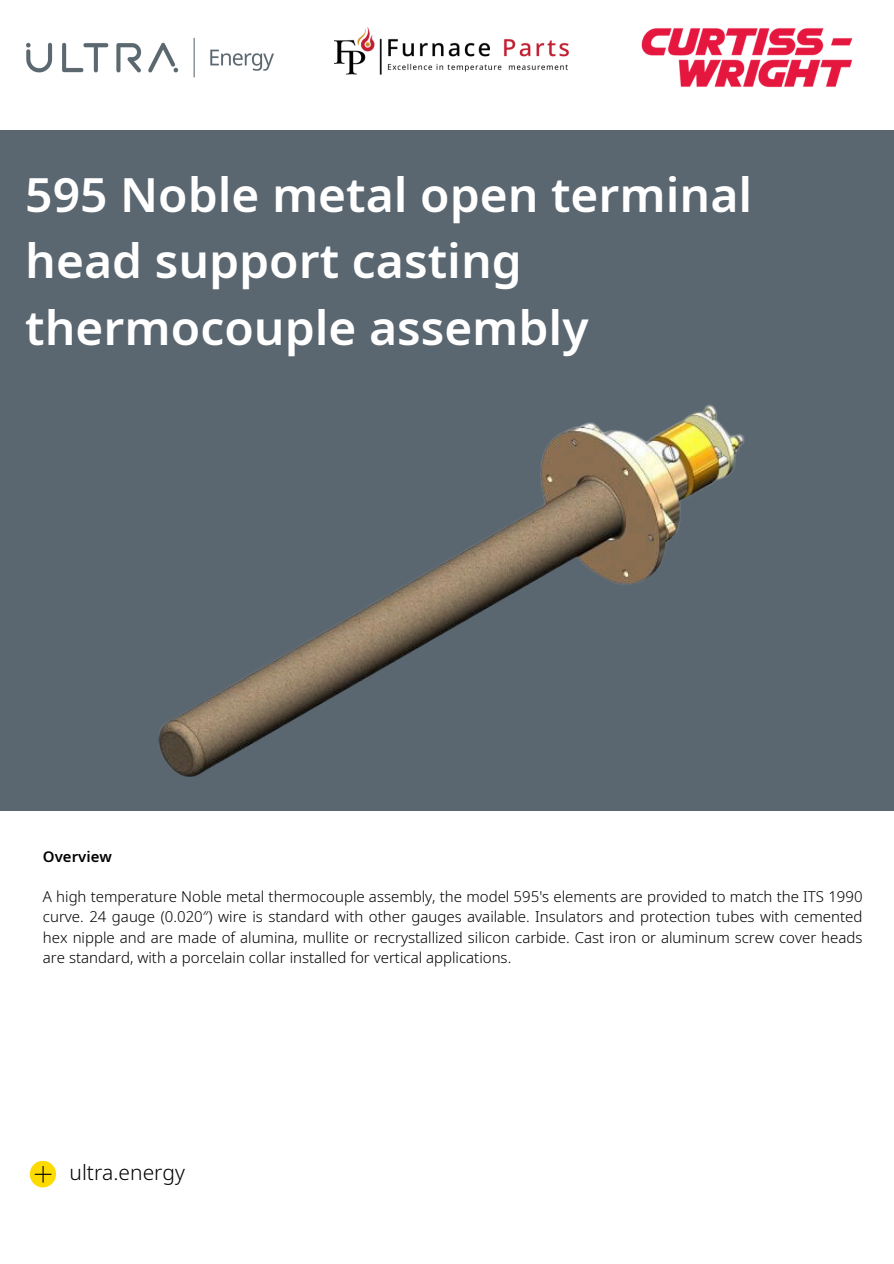
<style>
.page{position:relative;width:894px;height:1264px;background:#fff}
.page>*{position:absolute;margin:0;border:0;box-sizing:border-box;transform-origin:0 0}
.t1{font:600 48px/66.3px "Noto Sans";color:#fff}
.t2{font:300 21px "Noto Sans";color:#000}
.t3{font:300 15px/20.2px "Noto Sans";color:#000;text-align:justify}
.t4{font:600 15px "Noto Sans";color:#000}
</style>
<div class="page">
<svg style="left:30px;top:1160px;width:26px;height:27px"></svg>
<svg style="left:35px;top:1165px;width:17px;height:17px"></svg>
<div style="left:0;top:130px;width:893px;height:681px;background:#5b6770"></div>
<img style="left:158px;top:405px;width:587px;height:372px">
<img style="left:26px;top:38px;width:248px;height:39px">
<img style="left:334px;top:27px;width:235px;height:48px">
<img style="left:641px;top:28px;width:212px;height:60px">
<p class="t1" style="left:25px;top:160px;width:728px">595 Noble metal open terminal head support casting thermocouple assembly</p>
<p class="t4" style="left:43px;top:845px;width:70px">Overview</p>
<h1 class="t3" style="left:43px;top:886px;width:821px">A high temperature Noble metal thermocouple assembly, the model 595's elements are provided to match the ITS 1990 curve. 24 gauge (0.020″) wire is standard with other gauges available. Insulators and protection tubes with cemented hex nipple and are made of alumina, mullite or recrystallized silicon carbide. Cast iron or aluminum screw cover heads are standard, with a porcelain collar installed for vertical applications.</h1>
<p class="t2" style="left:69px;top:1157px;width:117px">ultra.energy</p>
</div>
